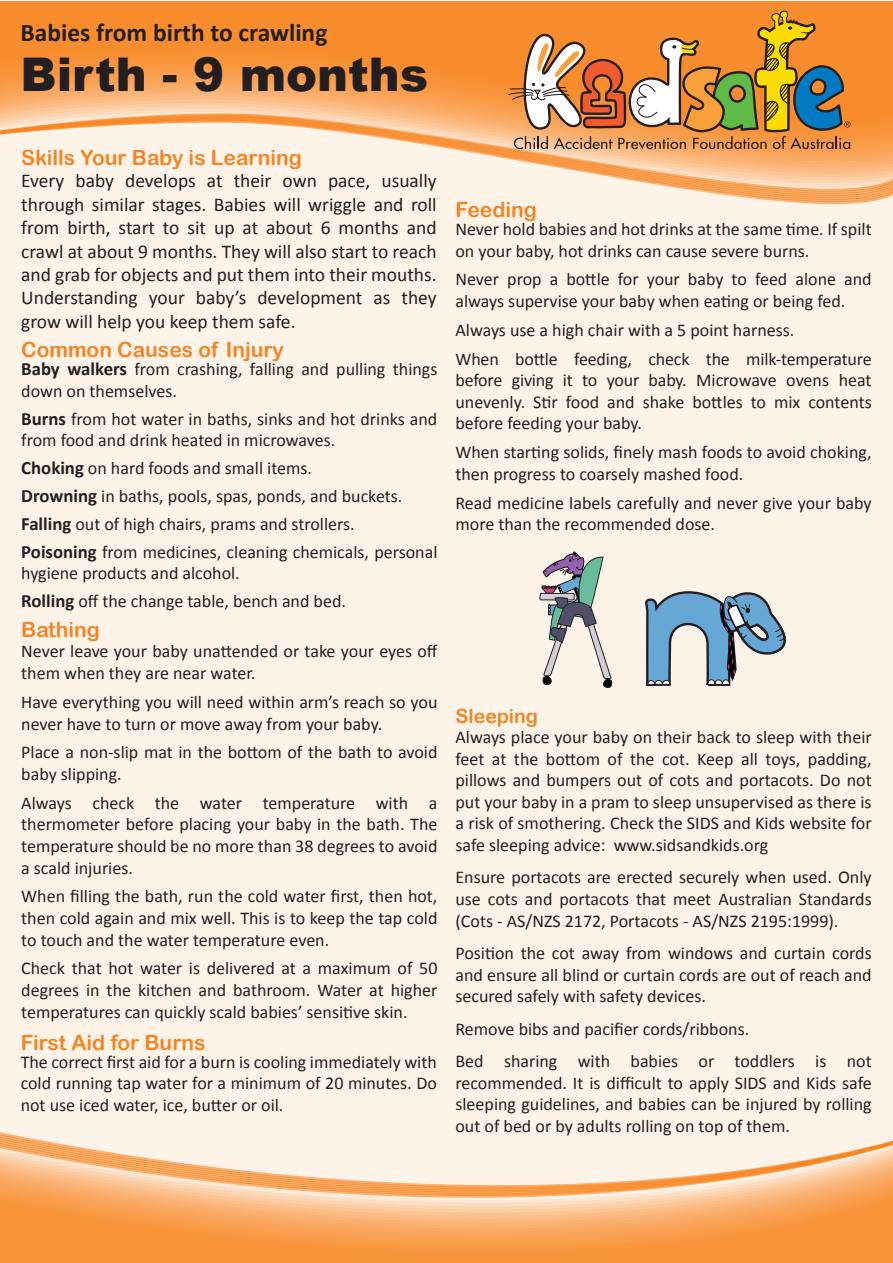
<style>
.page{position:relative;width:893px;height:1263px;background:#fff}
.page>*{position:absolute;margin:0;border:0;box-sizing:border-box;transform-origin:0 0}
.t1{font:900 46.5px "Arial";color:#231f20}
.t2{font:700 25.5px "Calibri";color:#231f20}
.t3{font:21px "Arial Rounded MT Bold";color:#f58524}
.t4{font:19.5px/23.4px "Calibri";color:#231f20;text-align:justify}
.t5{font:19.5px "Arial Rounded MT Bold";color:#f58524}
.t6{font:18px/21.6px "Calibri";color:#231f20}
.s1{font-weight:700;font-size:18.75px}
</style>
<div class="page">
<div style="left:0;top:206px;width:892px;height:911px;background:#fef3e9"></div>
<svg style="left:0;top:1px;width:892px;height:112px;background:#f99742"></svg>
<svg style="left:0;top:1199px;width:892px;height:64px;background:#f9a255"></svg>
<hr style="left:0;top:1117px;width:892px;height:3px;background:#fef3e9">
<hr style="left:0;top:1120px;width:892px;height:2px;background:#fef3e9">
<svg style="left:0;top:1197px;width:892px;height:2px;background:#fbc89c"></svg>
<hr style="left:0;top:1122px;width:892px;height:2px;background:#fef3e9">
<hr style="left:0;top:1124px;width:892px;height:4px;background:#fef3e9">
<svg style="left:0;top:1128px;width:892px;height:69px;background:#fcdbbd"></svg>
<svg style="left:0;top:119px;width:892px;height:87px;background:#fde0c7"></svg>
<svg style="left:508px;top:3px;width:342px;height:162px;background:#d4944f"></svg>
<svg style="left:539px;top:355px;width:74px;height:334px;background:#e5ded7"></svg>
<svg style="left:645px;top:577px;width:146px;height:409px;background:#e7e4e0"></svg>
<h2 class="t2" style="left:21px;top:17px;width:308px">Babies from birth to crawling</h2>
<h1 class="t1" style="left:21px;top:40px;width:409px">Birth - 9 months</h1>
<p class="t3" style="left:21px;top:145px;width:282px">Skills Your Baby is Learning</p>
<p class="t4" style="left:21px;top:169px;width:417px">Every baby develops at their own pace, usually through similar stages. Babies will wriggle and roll from birth, start to sit up at about 6 months and crawl at about 9 months. They will also start to reach and grab for objects and put them into their mouths.<br>Understanding your baby’s development as they grow will help you keep them safe.</p>
<p class="t3" style="left:21px;top:337px;width:264px">Common Causes of Injury</p>
<p class="t6" style="left:21px;top:358px;width:418px"><span class="s1">Baby walkers</span> from crashing, falling and pulling things down on themselves.</p>
<p class="t6" style="left:21px;top:408px;width:418px"><span class="s1">Burns</span> from hot water in baths, sinks and hot drinks and from food and drink heated in microwaves.</p>
<p class="t6" style="left:21px;top:454px;width:418px;line-height:27.9px"><span class="s1">Choking</span> on hard foods and small items.<br><span class="s1">Drowning</span> in baths, pools, spas, ponds, and buckets.<br><span class="s1">Falling</span> out of high chairs, prams and strollers.<br><span class="s1">Poisoning</span> from medicines, cleaning chemicals, personal</p>
<p class="t6" style="left:21px;top:559px;width:326px;line-height:27.9px">hygiene products and alcohol.<br><span class="s1">Rolling</span> off the change table, bench and bed.</p>
<p class="t3" style="left:21px;top:617px;width:80px">Bathing</p>
<p class="t6" style="left:21px;top:640px;width:418px">Never leave your baby unattended or take your eyes off them when they are near water.</p>
<p class="t6" style="left:21px;top:691px;width:418px">Have everything you will need within arm’s reach so you never have to turn or move away from your baby.</p>
<p class="t6" style="left:21px;top:741px;width:418px">Place a non-slip mat in the bottom of the bath to avoid baby slipping.</p>
<p class="t6" style="left:21px;top:792px;width:418px;text-align:justify">Always check the water temperature with a thermometer before placing your baby in the bath. The temperature should be no more than 38 degrees to avoid a scald injuries.</p>
<p class="t6" style="left:21px;top:885px;width:418px;text-align:justify">When filling the bath, run the cold water first, then hot, then cold again and mix well. This is to keep the tap cold to touch and the water temperature even.</p>
<p class="t6" style="left:21px;top:957px;width:418px;text-align:justify">Check that hot water is delivered at a maximum of 50 degrees in the kitchen and bathroom. Water at higher temperatures can quickly scald babies’ sensitive skin.</p>
<p class="t3" style="left:21px;top:1030px;width:186px">First Aid for Burns</p>
<p class="t6" style="left:21px;top:1051px;width:418px;text-align:justify">The correct first aid for a burn is cooling immediately with cold running tap water for a minimum of 20 minutes. Do not use iced water, ice, butter or oil.</p>
<p class="t3" style="left:455px;top:197px;width:83px">Feeding</p>
<p class="t6" style="left:455px;top:218px;width:418px">Never hold babies and hot drinks at the same time. If spilt on your baby, hot drinks can cause severe burns.</p>
<p class="t6" style="left:455px;top:268px;width:418px">Never prop a bottle for your baby to feed alone and always supervise your baby when eating or being fed.</p>
<p class="t6" style="left:455px;top:315px;width:418px;line-height:28.8px">Always use a high chair with a 5 point harness.<br>When bottle feeding, check the milk-temperature</p>
<p class="t6" style="left:455px;top:369px;width:418px;text-align:justify">before giving it to your baby. Microwave ovens heat unevenly. Stir food and shake bottles to mix contents before feeding your baby.</p>
<p class="t6" style="left:455px;top:441px;width:418px">When starting solids, finely mash foods to avoid choking, then progress to coarsely mashed food.</p>
<p class="t6" style="left:455px;top:492px;width:418px">Read medicine labels carefully and never give your baby more than the recommended dose.</p>
<p class="t5" style="left:455px;top:704px;width:84px">Sleeping</p>
<p class="t6" style="left:455px;top:726px;width:418px;text-align:justify">Always place your baby on their back to sleep with their feet at the bottom of the cot. Keep all toys, padding, pillows and bumpers out of cots and portacots. Do not put your baby in a pram to sleep unsupervised as there is a risk of smothering. Check the SIDS and Kids website for safe sleeping advice: www.sidsandkids.org</p>
<p class="t6" style="left:455px;top:866px;width:418px;text-align:justify">Ensure portacots are erected securely when used. Only use cots and portacots that meet Australian Standards (Cots - AS/NZS 2172, Portacots - AS/NZS 2195:1999).</p>
<p class="t6" style="left:455px;top:942px;width:418px;text-align:justify">Position the cot away from windows and curtain cords and ensure all blind or curtain cords are out of reach and secured safely with safety devices.</p>
<p class="t6" style="left:455px;top:1012px;width:418px;line-height:32.4px">Remove bibs and pacifier cords/ribbons.<br>Bed sharing with babies or toddlers is not</p>
<p class="t6" style="left:455px;top:1071px;width:418px;text-align:justify">recommended. It is difficult to apply SIDS and Kids safe sleeping guidelines, and babies can be injured by rolling out of bed or by adults rolling on top of them.</p>
</div>
